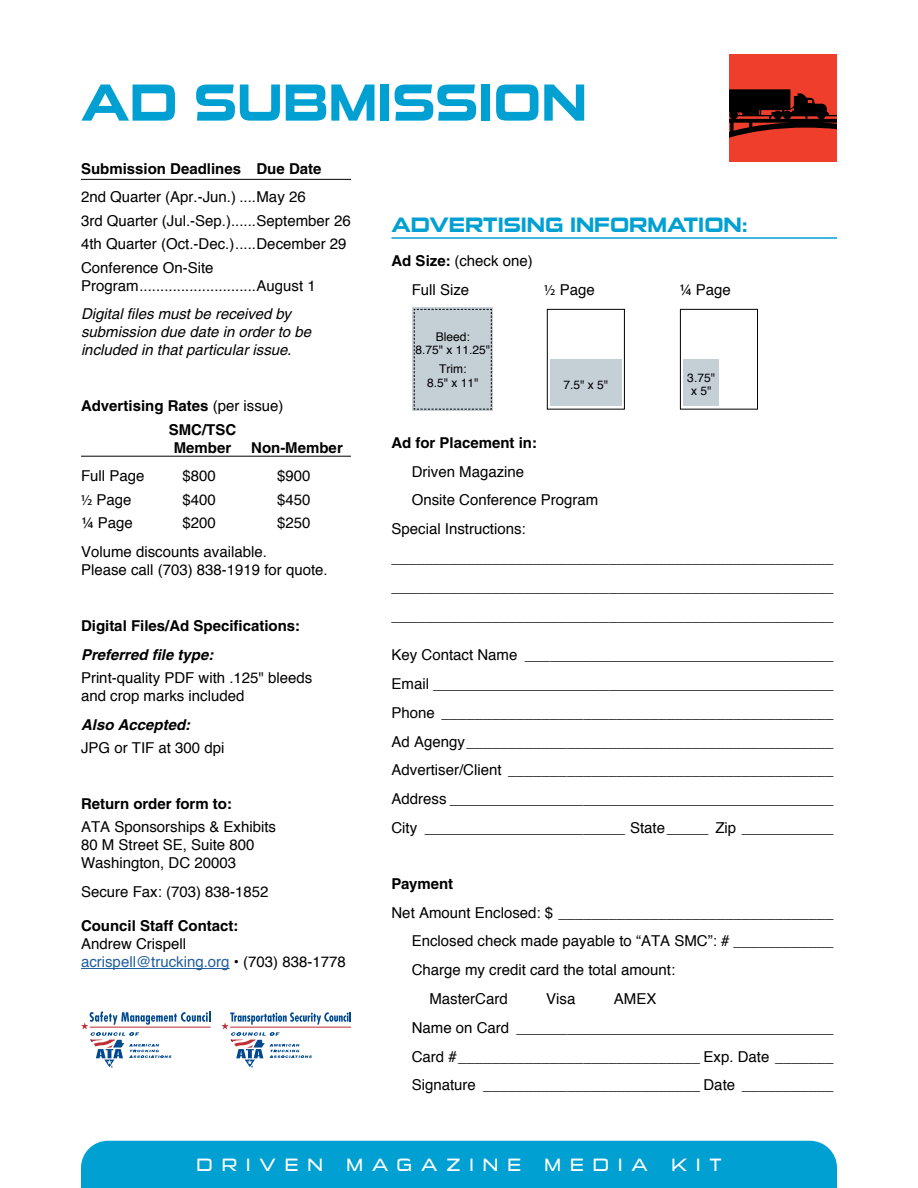
<style>
.page{position:relative;width:918px;height:1188px;background:#fff}
.page>*{position:absolute;margin:0;border:0;box-sizing:border-box;transform-origin:0 0}
.t1{font:700 52.5px "Sui Generis Rg";color:#00a0d2}
.t2{font:700 21px "Sui Generis Rg";color:#00a0d2}
.t3{font:18px "Sui Generis Bk";letter-spacing:.5em;color:#fff}
.t4{font:15px/28.8px "Helvetica";color:#000}
.t5{font:700 15px/23.4px "Helvetica";color:#000}
.t6{font:italic 15px/18px "Helvetica";color:#000}
.t7{font:italic 700 15px "Helvetica";color:#000}
.t8{font:12px/13.5px "Helvetica";color:#000;text-align:center}
.s1{font-weight:400}
.s2{font-family:"Myriad Pro"}
.s3{color:#215e9e}
.s4{font-weight:700}
</style>
<div class="page">
<hr style="left:81px;top:179px;width:270px;height:1px;background:#000">
<hr style="left:81px;top:456px;width:270px;height:1px;background:#000">
<hr style="left:81px;top:968px;width:149px;height:1px;background:#215e9e">
<hr style="left:392px;top:237px;width:445px;height:2px;background:#00a0d2">
<hr style="left:90px;top:1027px;width:121px;height:1px;background:#bd2f37">
<svg style="left:81px;top:1011px;width:129px;height:57px"></svg>
<svg style="left:221px;top:1012px;width:130px;height:56px"></svg>
<div style="left:729px;top:54px;width:108px;height:108px;background:#ef3e2c"></div>
<svg style="left:729px;top:89px;width:108px;height:49px"></svg>
<div style="left:81px;top:1141px;width:756px;height:47px;background:#00a0d2"></div>
<svg style="left:412px;top:307px;width:81px;height:104px"></svg>
<div style="left:413px;top:309px;width:79px;height:101px;background:#c4cfd6"></div>
<div style="left:547px;top:309px;width:78px;height:101px;border:1px solid #000"></div>
<div style="left:680px;top:309px;width:78px;height:101px;border:1px solid #000"></div>
<div style="left:550px;top:359px;width:72px;height:47px;background:#c4cfd6"></div>
<div style="left:683px;top:359px;width:36px;height:47px;background:#c4cfd6"></div>
<h1 class="t1" style="left:81px;top:72px;width:508px">AD SUBMISSION</h1>
<p class="t5" style="left:81px;top:156px;width:242px">Submission Deadlines Due Date</p>
<p class="t4" style="left:81px;top:185px;width:271px;line-height:23.4px">2nd Quarter (Apr.-Jun.) ....May 26<br>3rd Quarter (Jul.-Sep.)......September 26<br>4th Quarter (Oct.-Dec.).....December 29<br>Conference On-Site</p>
<p class="t4" style="left:81px;top:271px;width:236px">Program............................August 1</p>
<p class="t6" style="left:81px;top:305px;width:232px">Digital files must be received by submission due date in order to be included in that particular issue.</p>
<p class="t5" style="left:169px;top:394px;width:116px;text-indent:-88px">Advertising Rates <span class="s1">(per issue)<br></span>SMC/TSC</p>
<p class="t5" style="left:174px;top:435px;width:59px">Member</p>
<p class="t5" style="left:251px;top:435px;width:93px">Non-Member</p>
<p class="t4" style="left:81px;top:461px;width:65px">Full Page</p>
<p class="t4" style="left:183px;top:461px;width:35px">$800</p>
<p class="t4" style="left:277px;top:461px;width:35px">$900</p>
<p class="t4" style="left:81px;top:485px;width:52px"><span class="s2">½</span> Page</p>
<p class="t4" style="left:183px;top:485px;width:35px">$400</p>
<p class="t4" style="left:277px;top:485px;width:35px">$450</p>
<p class="t4" style="left:81px;top:508px;width:53px">¼ Page</p>
<p class="t4" style="left:183px;top:508px;width:35px">$200</p>
<p class="t4" style="left:277px;top:508px;width:35px">$250</p>
<p class="t4" style="left:81px;top:542px;width:248px;line-height:18px">Volume discounts available.<br>Please call (703) 838-1919 for quote.</p>
<p class="t5" style="left:81px;top:614px;width:221px">Digital Files/Ad Specifications:</p>
<p class="t7" style="left:81px;top:645px;width:134px">Preferred file type:</p>
<p class="t4" style="left:81px;top:668px;width:233px;line-height:18px">Print-quality PDF with .125" bleeds and crop marks included</p>
<p class="t7" style="left:81px;top:715px;width:111px">Also Accepted:</p>
<p class="t4" style="left:81px;top:733px;width:145px">JPG or TIF at 300 dpi</p>
<p class="t5" style="left:81px;top:792px;width:153px">Return order form to:</p>
<p class="t4" style="left:81px;top:818px;width:197px;line-height:18px">ATA Sponsorships &amp; Exhibits<br>80 M Street SE, Suite 800<br>Washington, DC 20003</p>
<p class="t4" style="left:81px;top:877px;width:189px">Secure Fax: (703) 838-1852</p>
<p class="t5" style="left:81px;top:914px;width:159px">Council Staff Contact:</p>
<p class="t4" style="left:81px;top:935px;width:266px;line-height:18px">Andrew Crispell<br><span class="s3">acrispell@trucking.org</span> • (703) 838-1778</p>
<h2 class="t2" style="left:392px;top:212px;width:358px">ADVERTISING INFORMATION:</h2>
<p class="t4" style="left:412px;top:246px;width:123px;text-indent:-20px"><span class="s4">Ad Size:</span> (check one)<br>Full Size</p>
<p class="t4" style="left:544px;top:275px;width:52px"><span class="s2">½</span> Page</p>
<p class="t4" style="left:679px;top:275px;width:53px">¼ Page</p>
<p class="t8" style="left:415px;top:329px;width:76px">Bleed:<br>8.75" x 11.25"</p>
<p class="t8" style="left:427px;top:362px;width:53px">Trim:<br>8.5" x 11"</p>
<p class="t8" style="left:564px;top:377px;width:46px">7.5" x 5"</p>
<p class="t8" style="left:687px;top:371px;width:29px">3.75" x 5"</p>
<p class="t5" style="left:392px;top:431px;width:147px">Ad for Placement in:</p>
<p class="t4" style="left:412px;top:457px;width:114px">Driven Magazine</p>
<p class="t4" style="left:412px;top:485px;width:188px">Onsite Conference Program</p>
<p class="t4" style="left:392px;top:514px;width:136px">Special Instructions:</p>
<p class="t4" style="left:392px;top:543px;width:444px">_____________________________________________________</p>
<p class="t4" style="left:392px;top:572px;width:444px">_____________________________________________________</p>
<p class="t4" style="left:392px;top:601px;width:444px">_____________________________________________________</p>
<p class="t4" style="left:392px;top:640px;width:444px;text-align:justify">Key Contact Name _____________________________________ Email ________________________________________________ Phone _______________________________________________ Ad Agengy____________________________________________ Advertiser/Client _______________________________________ Address ______________________________________________ City ________________________ State_____ Zip ___________</p>
<p class="t5" style="left:391px;top:872px;width:63px">Payment</p>
<p class="t4" style="left:391px;top:898px;width:444px">Net Amount Enclosed: $ _________________________________</p>
<p class="t4" style="left:412px;top:926px;width:423px">Enclosed check made payable to “ATA SMC”: # ____________</p>
<p class="t4" style="left:412px;top:955px;width:265px">Charge my credit card the total amount:</p>
<p class="t4" style="left:429px;top:984px;width:80px">MasterCard</p>
<p class="t4" style="left:546px;top:984px;width:31px">Visa</p>
<p class="t4" style="left:412px;top:984px;width:423px;text-indent:202px">AMEX<br>Name on Card ______________________________________ Card #_____________________________ Exp. Date _______ Signature __________________________ Date ___________</p>
<p class="t3" style="left:196px;top:1154px;width:128px">DRIVEN</p>
<p class="t3" style="left:346px;top:1154px;width:176px">MAGAZINE</p>
<p class="t3" style="left:545px;top:1154px;width:105px">MEDIA</p>
<p class="t3" style="left:671px;top:1154px;width:52px">KIT</p>
</div>
